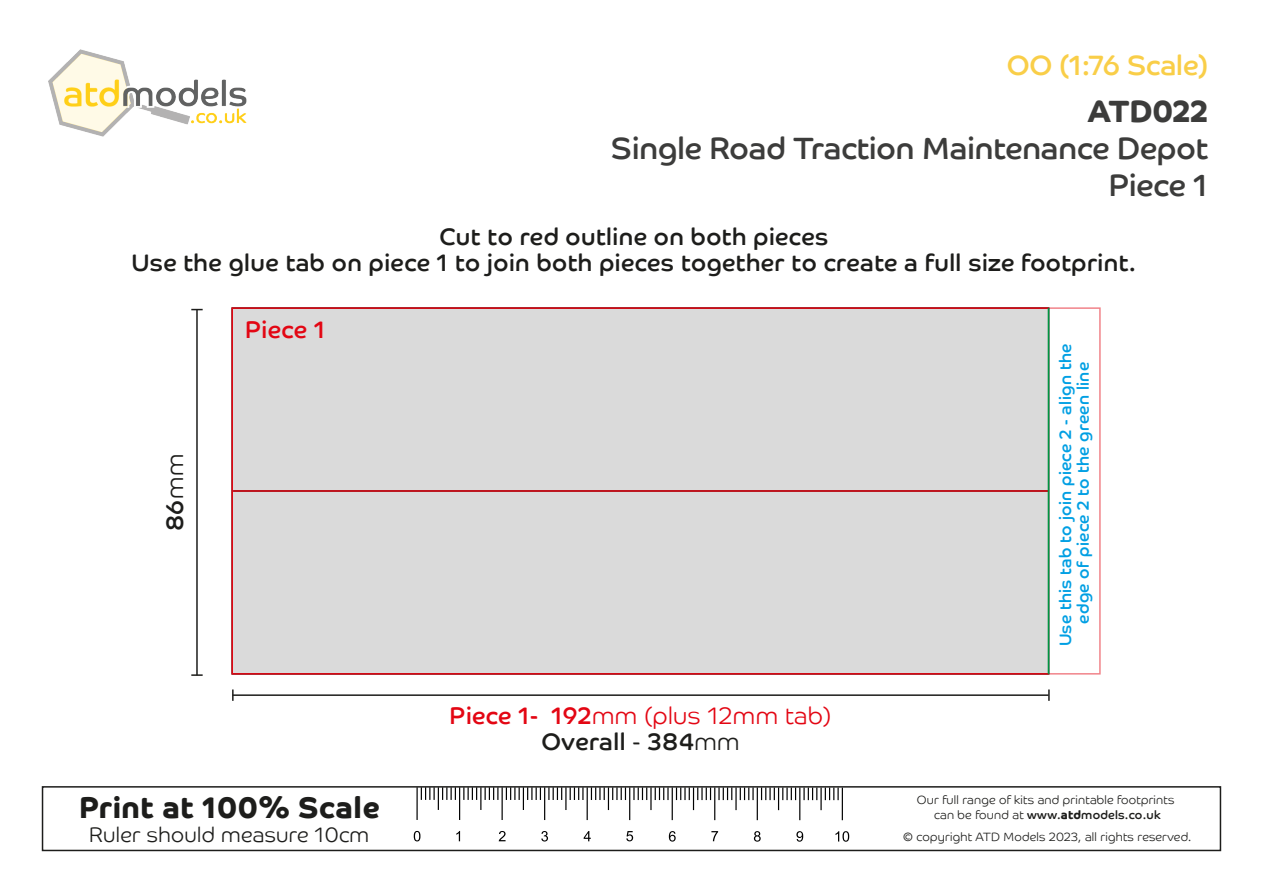
<style>
.page{position:relative;width:1263px;height:893px;background:#fff}
.page>*{position:absolute;margin:0;border:0;box-sizing:border-box;transform-origin:0 0}
.t1{font:30.9px/37px "Co Headline";color:#3c3c3b;text-align:right}
.t2{font:700 30.9px "Co Headline";color:#3c3c3b}
.t3{font:700 30px "Co Headline";letter-spacing:.02em;color:#1d1d1b}
.t4{font:28.05px "Co Headline";color:#f9ce48}
.t5{font:24px/25.5px "Co Headline";letter-spacing:.02em;color:#1d1d1b;text-align:center}
.t6{font:300 24px/25.5px "Co Headline";letter-spacing:.02em;color:#e30613;text-align:center}
.t7{font:24px "Co Headline";letter-spacing:.02em;color:#e30613}
.t8{font:300 21px "Co Headline";letter-spacing:.02em;color:#1d1d1b}
.t9{font:16.65px/17.7px "Co Headline";letter-spacing:.02em;color:#009fe3;text-align:center}
.t10{font:300 12px/15px "Co Headline";letter-spacing:.02em;color:#1d1d1b;text-align:center}
.s1{font-weight:300}
.s2{font-weight:400}
.s3{font-weight:400;color:#1d1d1b}
.s4{color:#1d1d1b}
.s5{font-weight:700}
</style>
<div class="page">
<div style="left:42px;top:786px;width:1179px;height:65px;border:2px solid #1d1d1b"></div>
<hr style="left:416px;top:787px;width:2px;height:33px;background:#010101">
<svg style="left:421px;top:787px;width:35px;height:23px"></svg>
<hr style="left:459px;top:787px;width:1px;height:33px;background:#010101">
<svg style="left:463px;top:787px;width:35px;height:23px"></svg>
<hr style="left:501px;top:787px;width:2px;height:33px;background:#010101">
<svg style="left:506px;top:787px;width:35px;height:23px"></svg>
<hr style="left:544px;top:787px;width:1px;height:33px;background:#010101">
<svg style="left:548px;top:787px;width:35px;height:23px"></svg>
<hr style="left:587px;top:787px;width:1px;height:33px;background:#010101">
<svg style="left:591px;top:787px;width:35px;height:23px"></svg>
<hr style="left:629px;top:787px;width:1px;height:33px;background:#010101">
<svg style="left:633px;top:787px;width:14px;height:13px"></svg>
<hr style="left:650px;top:787px;width:2px;height:23px;background:#010101">
<svg style="left:655px;top:787px;width:14px;height:13px"></svg>
<hr style="left:672px;top:787px;width:1px;height:33px;background:#010101">
<svg style="left:676px;top:787px;width:35px;height:23px"></svg>
<hr style="left:714px;top:787px;width:1px;height:33px;background:#010101">
<svg style="left:718px;top:787px;width:14px;height:13px"></svg>
<hr style="left:735px;top:787px;width:2px;height:23px;background:#010101">
<svg style="left:740px;top:787px;width:14px;height:13px"></svg>
<hr style="left:757px;top:787px;width:1px;height:33px;background:#010101">
<svg style="left:761px;top:787px;width:35px;height:23px"></svg>
<hr style="left:799px;top:788px;width:1px;height:32px;background:#010101">
<svg style="left:803px;top:788px;width:14px;height:12px"></svg>
<hr style="left:820px;top:788px;width:2px;height:22px;background:#010101">
<svg style="left:825px;top:788px;width:14px;height:12px"></svg>
<hr style="left:842px;top:788px;width:1px;height:32px;background:#010101">
<svg style="left:414px;top:831px;width:6px;height:10px"></svg>
<svg style="left:499px;top:831px;width:6px;height:10px"></svg>
<svg style="left:584px;top:831px;width:7px;height:10px"></svg>
<svg style="left:669px;top:831px;width:7px;height:11px"></svg>
<svg style="left:754px;top:831px;width:7px;height:11px"></svg>
<svg style="left:835px;top:831px;width:14px;height:11px"></svg>
<svg style="left:456px;top:831px;width:4px;height:10px"></svg>
<svg style="left:541px;top:831px;width:7px;height:10px"></svg>
<svg style="left:626px;top:831px;width:7px;height:10px"></svg>
<svg style="left:711px;top:831px;width:7px;height:10px"></svg>
<svg style="left:796px;top:831px;width:7px;height:11px"></svg>
<div style="left:234px;top:307px;width:816px;height:368px;background:#dadada"></div>
<hr style="left:196px;top:310px;width:2px;height:365px;background:#1d1d1b">
<svg style="left:191px;top:674px;width:12px;height:2px"></svg>
<svg style="left:191px;top:309px;width:12px;height:1px"></svg>
<div style="left:231px;top:307px;width:818px;height:368px;border:2px solid #e30613"></div>
<hr style="left:233px;top:490px;width:816px;height:2px;background:#e30613">
<hr style="left:232px;top:694px;width:816px;height:2px;background:#1d1d1b">
<svg style="left:232px;top:689px;width:2px;height:12px"></svg>
<svg style="left:1048px;top:689px;width:2px;height:12px"></svg>
<hr style="left:1048px;top:308px;width:1px;height:366px;background:#009641">
<img style="left:48px;top:49px;width:198px;height:88px">
<h3 class="t4" style="left:1007px;top:49px;width:203px">OO (1:76 Scale)</h3>
<h1 class="t2" style="left:1087px;top:93px;width:122px">ATD022</h1>
<h1 class="t1" style="left:611px;top:129px;width:599px">Single Road Traction Maintenance Depot<br>Piece 1</h1>
<h3 class="t5" style="left:132px;top:224px;width:1006px">Cut to red outline on both pieces<br>Use the glue tab on piece 1 to join both pieces together to create a full size footprint.</h3>
<h3 class="t5" style="left:162px;top:531px;width:79px;rotate:-90deg">86<span class="s1">mm</span></h3>
<h3 class="t7" style="left:245px;top:315px;width:82px">Piece 1</h3>
<h2 class="t3" style="left:79px;top:790px;width:302px">Print at 100% Scale</h2>
<h3 class="t8" style="left:89px;top:822px;width:281px">Ruler should measure 10cm</h3>
<h3 class="t6" style="left:450px;top:703px;width:383px"><span class="s2">Piece 1- 192</span>mm (plus 12mm tab)<br><span class="s3">Overall</span> <span class="s4">-</span> <span class="s3">384</span><span class="s4">mm</span></h3>
<h3 class="t9" style="left:1056px;top:646px;width:304px;rotate:-90deg">Use this tab to join piece 2 - align the edge of piece 2 to the green line</h3>
<p class="t10" style="left:917px;top:792px;width:259px">Our full range of kits and printable footprints can be found at <span class="s2">www.</span><span class="s5">atd</span><span class="s2">models.co.uk</span></p>
<p class="t10" style="left:903px;top:830px;width:290px">© copyright ATD Models 2023, all rights reserved.</p>
</div>
